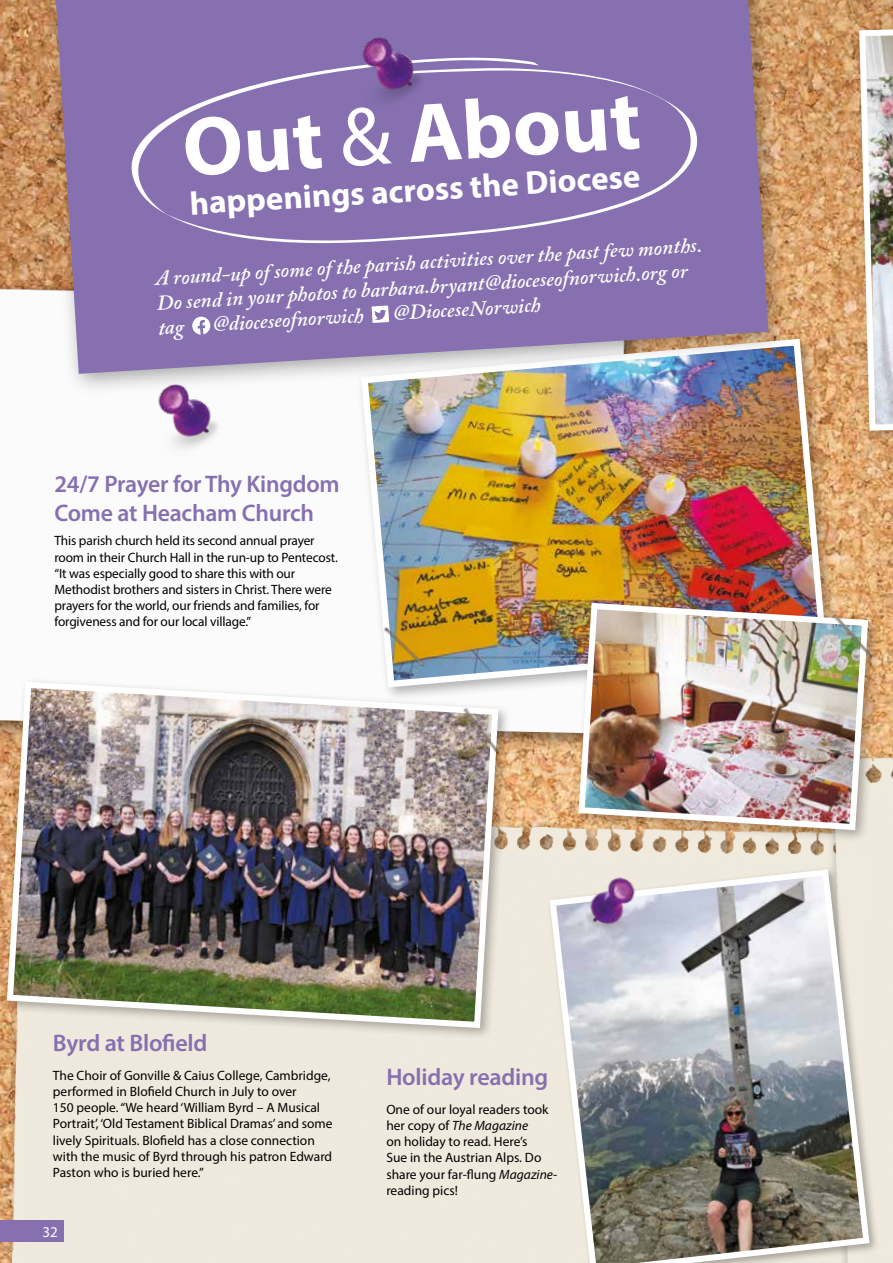
<style>
.page{position:relative;width:893px;height:1263px;background:#fff}
.page>*{position:absolute;margin:0;border:0;box-sizing:border-box;transform-origin:0 0}
.t1{font:700 84px "Myriad Pro";color:#fff}
.t2{font:700 33px "Myriad Pro";color:#fff}
.t3{font:600 24px/28.8px "Myriad Pro";letter-spacing:-.01em;color:#8670b0}
.t4{font:italic 600 21px/24.8px "Adobe Caslon Pro";color:#fff}
.t5{font:15px "Myriad Pro";color:#fff}
.t6{font:13.5px/16.2px "Myriad Pro";letter-spacing:-.005em;color:#000}
.s1{font-weight:400}
.s2{font-style:italic}
</style>
<div class="page">
<img style="left:0;top:0;width:893px;height:801px">
<img style="left:878px;top:0;width:15px;height:18px">
<img style="left:0;top:239px;width:573px;height:495px">
<div style="left:0;top:801px;width:752px;height:462px;background:#efe9dd"></div>
<img style="left:752px;top:737px;width:141px;height:526px">
<div style="left:854px;top:18px;width:39px;height:427px;background:#000;opacity:.3"></div>
<img style="left:856px;top:19px;width:37px;height:415px">
<div style="left:2px;top:677px;width:509px;height:363px;background:#000;opacity:.3"></div>
<img style="left:4px;top:678px;width:498px;height:353px">
<img style="left:445px;top:703px;width:57px;height:50px">
<div style="left:356px;top:333px;width:486px;height:369px;background:#000;opacity:.3"></div>
<img style="left:358px;top:335px;width:472px;height:356px">
<img style="left:382px;top:621px;width:58px;height:52px">
<div style="left:0;top:1220px;width:64px;height:22px;background:#8670b0"></div>
<img style="left:546px;top:866px;width:327px;height:397px">
<div style="left:573px;top:598px;width:309px;height:246px;background:#000;opacity:.3"></div>
<img style="left:575px;top:600px;width:296px;height:233px">
<img style="left:132px;top:396px;width:103px;height:91px">
<img style="left:823px;top:595px;width:59px;height:65px">
<img style="left:566px;top:865px;width:98px;height:96px">
<div style="left:39px;top:0;width:752px;height:396px;background:#000;opacity:.35"></div>
<svg style="left:56px;top:0;width:712px;height:374px;background:#8d79af"></svg>
<div style="left:127px;top:57px;width:579px;height:187px;background:#8670b0"></div>
<svg style="left:192px;top:316px;width:19px;height:19px"></svg>
<svg style="left:372px;top:305px;width:17px;height:18px"></svg>
<img style="left:335px;top:27px;width:104px;height:114px">
<svg style="left:159px;top:323px;width:27px;height:17px"></svg>
<h1 class="t1" style="left:180px;top:91px;width:460px;rotate:-3deg">Out <span class="s1">&amp;</span> About</h1>
<h2 class="t2" style="left:188px;top:184px;width:453px;rotate:-4deg">happenings across the Diocese</h2>
<h3 class="t4" style="left:154px;top:268px;width:549px;rotate:-4deg">A round-up of some of the parish activities over the past few months.<br>Do send in your photos to barbara.bryant@dioceseofnorwich.org or</h3>
<h3 class="t4" style="left:211px;top:312px;width:153px;rotate:-4deg">@dioceseofnorwich</h3>
<h3 class="t4" style="left:392px;top:301px;width:150px;rotate:-4deg">@DioceseNorwich</h3>
<h3 class="t3" style="left:54px;top:469px;width:287px">24/7 Prayer for Thy Kingdom<br>Come at Heacham Church</h3>
<p class="t6" style="left:54px;top:533px;width:285px">This parish church held its second annual prayer room in their Church Hall in the run-up to Pentecost. “It was especially good to share this with our Methodist brothers and sisters in Christ. There were prayers for the world, our friends and families, for forgiveness and for our local village.”</p>
<h3 class="t3" style="left:53px;top:1028px;width:156px">Byrd at Blofield</h3>
<p class="t6" style="left:53px;top:1067px;width:281px">The Choir of Gonville &amp; Caius College, Cambridge, performed in Blofield Church in July to over<br>150 people. “We heard ‘William Byrd – A Musical Portrait’, ‘Old Testament Biblical Dramas’ and some lively Spirituals. Blofield has a close connection with the music of Byrd through his patron Edward Paston who is buried here.”</p>
<h3 class="t3" style="left:386px;top:1062px;width:163px">Holiday reading</h3>
<p class="t6" style="left:386px;top:1101px;width:172px">One of our loyal readers took her copy of <span class="s2">The Magazine<br></span>on holiday to read. Here’s<br>Sue in the Austrian Alps. Do share your far-flung <span class="s2">Magazine&shy;</span>reading pics!</p>
<p class="t5" style="left:43px;top:1222px;width:17px">32</p>
</div>
